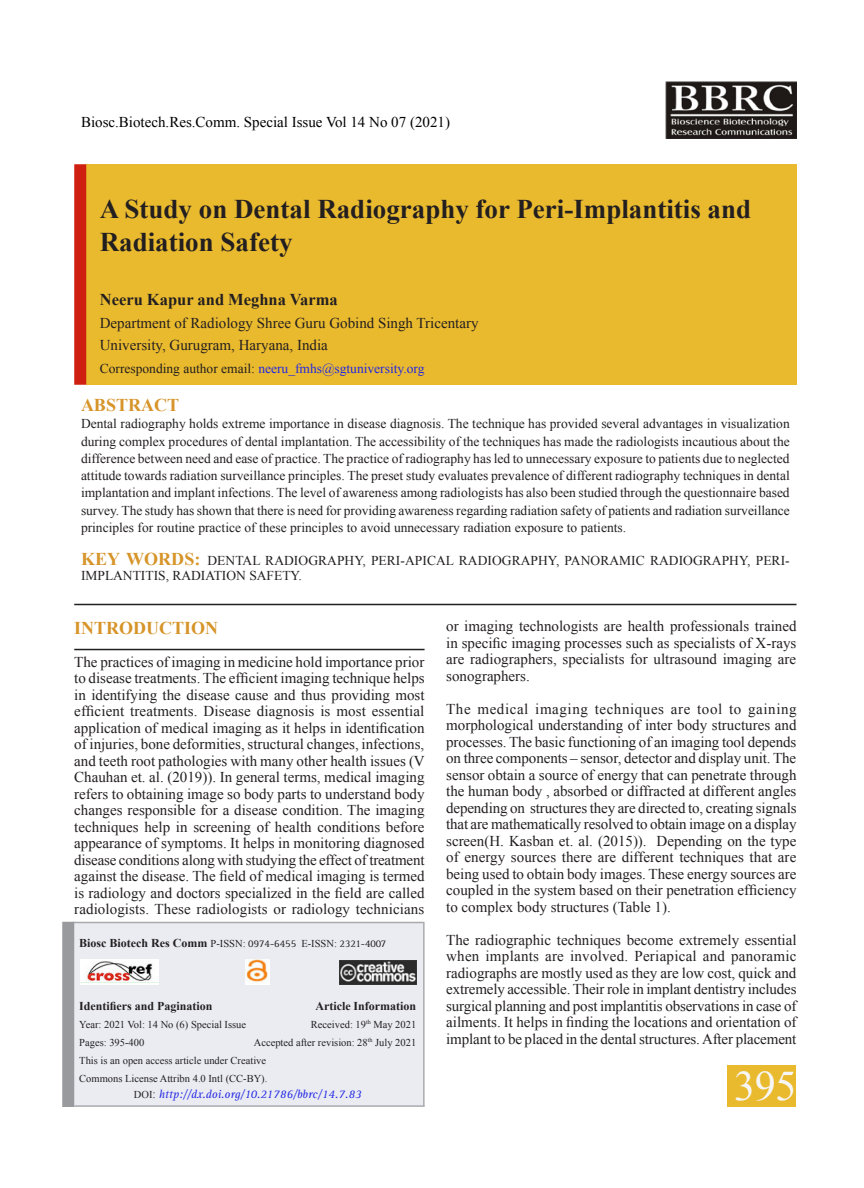
<style>
.page{position:relative;width:864px;height:1188px;background:#fff}
.page>*{position:absolute;margin:0;border:0;box-sizing:border-box;transform-origin:0 0}
.Body_text{font:42px "Times New Roman";color:#f6f6f7}
.Body_text-2{font:700 27px/33px "Times New Roman";color:#231f20}
.Body_text-3{font:700 18px "Times New Roman";color:#d69429}
.Body_text-4{font:700 16.5px "Times New Roman";color:#231f20}
.Body_text-5{font:15px/16.5px "Times New Roman";color:#231f20;text-align:justify}
.Body_text-6{font:15px "Times New Roman";color:#000}
.Body_text-7{font:13.5px/17.2px "Times New Roman";color:#231f20;text-align:justify}
.Body_text-8{font:13.5px "Times New Roman";color:#2328e2}
.Body_text-9{font:700 12px "Times New Roman";color:#231f20}
.Body_text-10{font:italic 12px "Rotis Serif Std";color:#2328e2}
.Body_text-11{font:10.5px "Times New Roman";color:#231f20}
.Body_text-12{font:10.5px "Rotis Serif Std";color:#231f20}
.s1{color:#231f20}
.s2{font-weight:700;font-size:18px;color:#d69429}
.s3{font-weight:400;font-size:10.5px}
.s4{font-family:"Times New Roman"}
.s5{font-family:"Times New Roman";font-style:normal;font-size:10.5px;color:#231f20}
.s6{font-family:"Times New Roman";font-style:normal;color:#231f20}
</style>
<div class="page">
<hr style="left:74px;top:604px;width:722px;height:1px;background:#231f20">
<hr style="left:74px;top:649px;width:351px;height:1px;background:#231f20">
<div style="left:728px;top:1066px;width:68px;height:41px;background:#eaba2e"></div>
<div style="left:86px;top:164px;width:710px;height:220px;background:#eaba2e"></div>
<div style="left:74px;top:164px;width:12px;height:221px;background:#ce1f10"></div>
<div style="left:73px;top:922px;width:350px;height:184px;background:#eaecf2"></div>
<hr style="left:73px;top:922px;width:350px;height:1px;background:#a8aaad">
<hr style="left:423px;top:922px;width:2px;height:184px;background:#a8aaad">
<img style="left:339px;top:960px;width:77px;height:25px">
<img style="left:245px;top:959px;width:24px;height:26px">
<img style="left:80px;top:959px;width:79px;height:26px">
<hr style="left:74px;top:1105px;width:351px;height:2px;background:#a8aaad">
<div style="left:62px;top:922px;width:12px;height:185px;background:#989a9d"></div>
<img style="left:665px;top:81px;width:131px;height:58px">
<p class="Body_text-6" style="left:81px;top:112px;width:371px">Biosc.Biotech.Res.Comm. Special Issue Vol 14 No 07 (2021)</p>
<p class="Body_text-2" style="left:100px;top:192px;width:653px">A Study on Dental Radiography for Peri-Implantitis and<br>Radiation Safety</p>
<p class="Body_text-4" style="left:100px;top:288px;width:240px">Neeru Kapur and Meghna Varma</p>
<p class="Body_text-5" style="left:100px;top:314px;width:380px">Department of Radiology Shree Guru Gobind Singh Tricentary</p>
<p class="Body_text-5" style="left:100px;top:337px;width:230px">University, Gurugram, Haryana, India</p>
<p class="Body_text-8" style="left:100px;top:359px;width:326px"><span class="s1">Corresponding author email:</span> neeru_fmhs@sgtuniversity.org</p>
<p class="Body_text-3" style="left:81px;top:393px;width:100px">ABSTRACT</p>
<p class="Body_text-7" style="left:81px;top:415px;width:710px">Dental radiography holds extreme importance in disease diagnosis. The technique has provided several advantages in visualization during complex procedures of dental implantation. The accessibility of the techniques has made the radiologists incautious about the difference between need and ease of practice. The practice of radiography has led to unnecessary exposure to patients due to neglected attitude towards radiation surveillance principles. The preset study evaluates prevalence of different radiography techniques in dental implantation and implant infections. The level of awareness among radiologists has also been studied through the questionnaire based survey. The study has shown that there is need for providing awareness regarding radiation safety of patients and radiation surveillance principles for routine practice of these principles to avoid unnecessary radiation exposure to patients.</p>
<p class="Body_text-7" style="left:81px;top:553px;width:710px;line-height:15px"><span class="s2">KEY WORDS:</span> Dental Radiography, Peri-apical radiography, Panoramic radiography, Peri&shy;implantitis, Radiation safety.</p>
<p class="Body_text-3" style="left:74px;top:615px;width:145px">INTRODUCTION</p>
<p class="Body_text-5" style="left:74px;top:653px;width:352px">The practices of imaging in medicine hold importance prior to disease treatments. The efficient imaging technique helps in identifying the disease cause and thus providing most efficient treatments. Disease diagnosis is most essential application of medical imaging as it helps in identification of injuries, bone deformities, structural changes, infections, and teeth root pathologies with many other health issues (V Chauhan et. al. (2019)). In general terms, medical imaging refers to obtaining image so body parts to understand body changes responsible for a disease condition. The imaging techniques help in screening of health conditions before appearance of symptoms. It helps in monitoring diagnosed disease conditions along with studying the effect of treatment against the disease. The field of medical imaging is termed is radiology and doctors specialized in the field are called radiologists. These radiologists or radiology technicians</p>
<p class="Body_text-5" style="left:446px;top:618px;width:352px">or imaging technologists are health professionals trained in specific imaging processes such as specialists of X-rays are radiographers, specialists for ultrasound imaging are sonographers.</p>
<p class="Body_text-5" style="left:446px;top:700px;width:352px">The medical imaging techniques are tool to gaining morphological understanding of inter body structures and processes. The basic functioning of an imaging tool depends on three components – sensor, detector and display unit. The sensor obtain a source of energy that can penetrate through the human body , absorbed or diffracted at different angles depending on structures they are directed to, creating signals that are mathematically resolved to obtain image on a display screen(H. Kasban et. al. (2015)). Depending on the type of energy sources there are different techniques that are being used to obtain body images. These energy sources are coupled in the system based on their penetration efficiency to complex body structures (Table 1).</p>
<p class="Body_text-5" style="left:446px;top:931px;width:353px">The radiographic techniques become extremely essential when implants are involved. Periapical and panoramic radiographs are mostly used as they are low cost, quick and extremely accessible. Their role in implant dentistry includes surgical planning and post implantitis observations in case of ailments. It helps in finding the locations and orientation of implant to be placed in the dental structures. After placement</p>
<p class="Body_text-9" style="left:79px;top:935px;width:148px">Biosc Biotech Res Comm <span class="s3">P-ISSN</span></p>
<p class="Body_text-12" style="left:243px;top:938px;width:76px"><span class="s4">:</span> 0974-6455 <span class="s4">E-ISSN</span></p>
<p class="Body_text-12" style="left:334px;top:938px;width:54px"><span class="s4">:</span> 2321-4007</p>
<p class="Body_text-9" style="left:79px;top:997px;width:135px">Identifiers and Pagination</p>
<p class="Body_text-9" style="left:315px;top:997px;width:102px">Article Information</p>
<p class="Body_text-11" style="left:79px;top:1017px;width:168px">Year: 2021 Vol: 14 No (6) Special Issue</p>
<p class="Body_text-11" style="left:311px;top:1017px;width:107px">Received: 19<sup>th</sup> May 2021</p>
<p class="Body_text-11" style="left:79px;top:1035px;width:67px">Pages: 395-400</p>
<p class="Body_text-11" style="left:254px;top:1035px;width:164px">Accepted after revision: 28<sup>th</sup> July 2021</p>
<p class="Body_text-11" style="left:79px;top:1053px;width:188px">This is an open access article under Creative</p>
<p class="Body_text-11" style="left:79px;top:1071px;width:190px">Commons License Attribn 4.0 Intl (CC -BY).</p>
<p class="Body_text-10" style="left:134px;top:1087px;width:229px"><span class="s5">DOI</span> <span class="s6">:</span> http://dx.doi.org/10.21786/bbrc/14.7.83</p>
<p class="Body_text" style="left:734px;top:1058px;width:64px">395</p>
</div>
